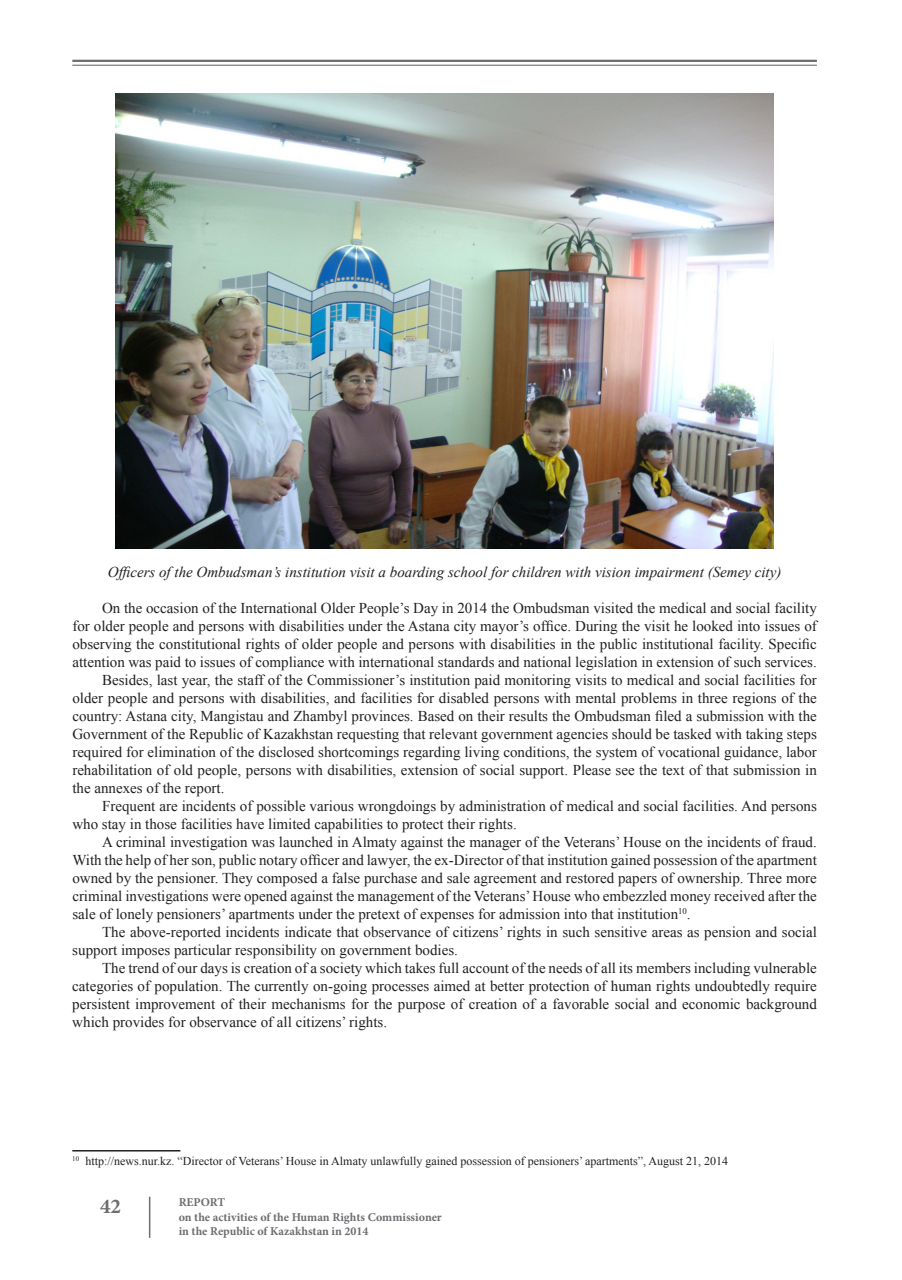
<style>
.page{position:relative;width:902px;height:1280px;background:#fff}
.page>*{position:absolute;margin:0;border:0;box-sizing:border-box;transform-origin:0 0}
.t1{font:700 21px "Minion Pro";color:#6c6d70}
.t2{font:15px "Times New Roman";color:#231f20}
.t3{font:italic 15px "Times New Roman";color:#231f20}
.t4{font:12px "Times New Roman";color:#231f20}
.t5{font:700 12px/14.4px "Minion Pro";color:#6c6d70}
</style>
<div class="page">
<hr style="left:72px;top:60px;width:744px;height:2px;background:#6c6d70">
<hr style="left:72px;top:65px;width:744px;height:1px;background:#6c6d70">
<hr style="left:149px;top:1197px;width:1px;height:41px;background:#6c6d70">
<hr style="left:72px;top:1150px;width:108px;height:1px;background:#231f20">
<img style="left:116px;top:94px;width:657px;height:454px">
<p class="t3" style="left:108px;top:561px;width:675px">Officers of the Ombudsman’s institution visit a boarding school for children with vision impairment (Semey city)</p>
<p class="t2" style="left:102px;top:598px;width:716px">On the occasion of the International Older People’s Day in 2014 the Ombudsman visited the medical and social facility</p>
<p class="t2" style="left:72px;top:616px;width:746px">for older people and persons with disabilities under the Astana city mayor’s office. During the visit he looked into issues of</p>
<p class="t2" style="left:72px;top:634px;width:746px">observing the constitutional rights of older people and persons with disabilities in the public institutional facility. Specific</p>
<p class="t2" style="left:72px;top:652px;width:746px">attention was paid to issues of compliance with international standards and national legislation in extension of such services.</p>
<p class="t2" style="left:102px;top:670px;width:716px">Besides, last year, the staff of the Commissioner’s institution paid monitoring visits to medical and social facilities for</p>
<p class="t2" style="left:72px;top:688px;width:746px">older people and persons with disabilities, and facilities for disabled persons with mental problems in three regions of the</p>
<p class="t2" style="left:72px;top:706px;width:746px">country: Astana city, Mangistau and Zhambyl provinces. Based on their results the Ombudsman filed a submission with the</p>
<p class="t2" style="left:72px;top:724px;width:746px">Government of the Republic of Kazakhstan requesting that relevant government agencies should be tasked with taking steps</p>
<p class="t2" style="left:72px;top:742px;width:746px">required for elimination of the disclosed shortcomings regarding living conditions, the system of vocational guidance, labor</p>
<p class="t2" style="left:72px;top:760px;width:746px">rehabilitation of old people, persons with disabilities, extension of social support. Please see the text of that submission in</p>
<p class="t2" style="left:72px;top:778px;width:154px">the annexes of the report.</p>
<p class="t2" style="left:102px;top:796px;width:716px">Frequent are incidents of possible various wrongdoings by administration of medical and social facilities. And persons</p>
<p class="t2" style="left:72px;top:814px;width:446px">who stay in those facilities have limited capabilities to protect their rights.</p>
<p class="t2" style="left:102px;top:832px;width:716px">A criminal investigation was launched in Almaty against the manager of the Veterans’ House on the incidents of fraud.</p>
<p class="t2" style="left:72px;top:850px;width:746px">With the help of her son, public notary officer and lawyer, the ex-Director of that institution gained possession of the apartment</p>
<p class="t2" style="left:72px;top:868px;width:746px">owned by the pensioner. They composed a false purchase and sale agreement and restored papers of ownership. Three more</p>
<p class="t2" style="left:72px;top:886px;width:746px">criminal investigations were opened against the management of the Veterans’ House who embezzled money received after the</p>
<p class="t2" style="left:72px;top:904px;width:619px">sale of lonely pensioners’ apartments under the pretext of expenses for admission into that institution<sup>10</sup>.</p>
<p class="t2" style="left:102px;top:922px;width:716px">The above-reported incidents indicate that observance of citizens’ rights in such sensitive areas as pension and social</p>
<p class="t2" style="left:72px;top:940px;width:387px">support imposes particular responsibility on government bodies.</p>
<p class="t2" style="left:102px;top:958px;width:716px">The trend of our days is creation of a society which takes full account of the needs of all its members including vulnerable</p>
<p class="t2" style="left:72px;top:976px;width:746px">categories of population. The currently on-going processes aimed at better protection of human rights undoubtedly require</p>
<p class="t2" style="left:72px;top:994px;width:746px">persistent improvement of their mechanisms for the purpose of creation of a favorable social and economic background</p>
<p class="t2" style="left:72px;top:1012px;width:316px">which provides for observance of all citizens’ rights.</p>
<p class="t4" style="left:72px;top:1153px;width:657px"><sup>10</sup> http://news.nur.kz. “Director of Veterans’ House in Almaty unlawfully gained possession of pensioners’ apartments”, August 21, 2014</p>
<h1 class="t1" style="left:100px;top:1191px;width:22px">42</h1>
<p class="t5" style="left:179px;top:1195px;width:264px">REPORT<br>on the activities of the Human Rights Commissioner in the Republic of Kazakhstan in 2014</p>
</div>
